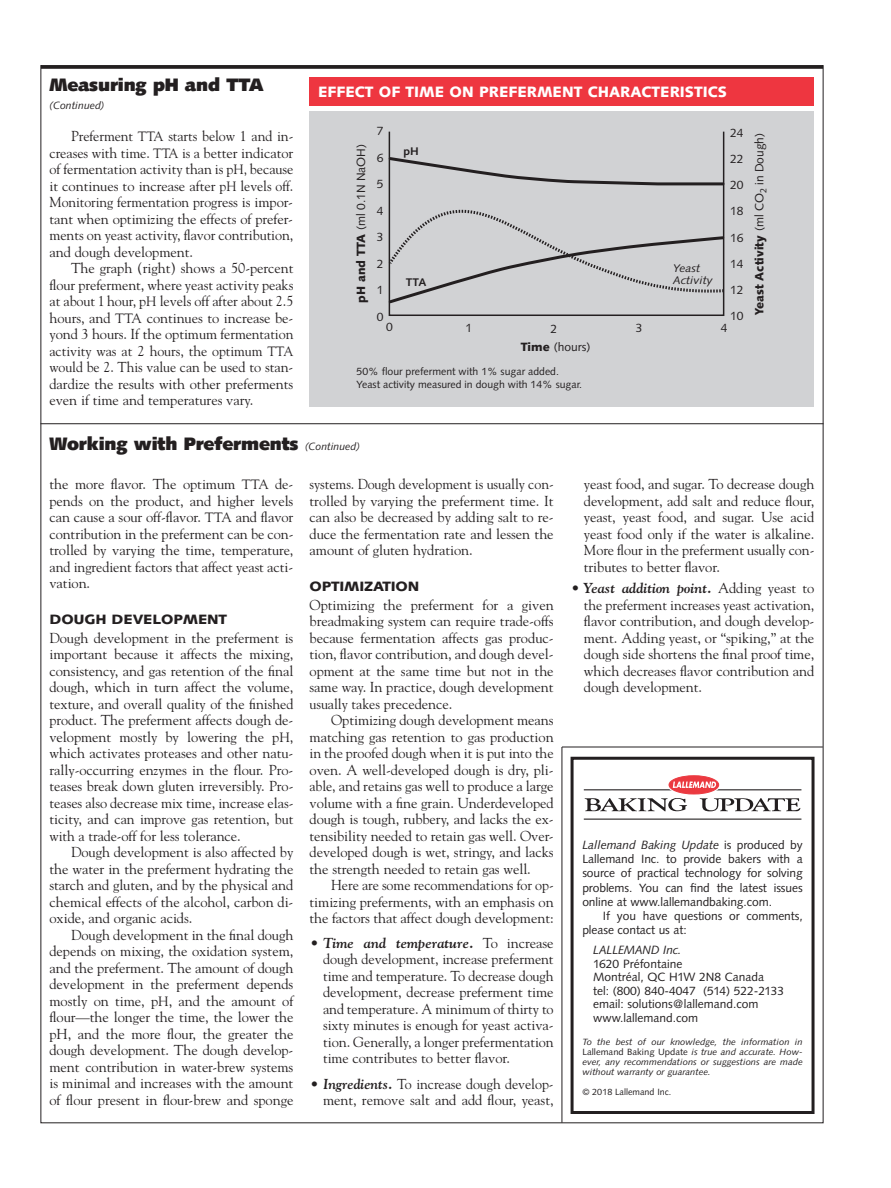
<style>
.page{position:relative;width:891px;height:1188px;background:#fff}
.page>*{position:absolute;margin:0;border:0;box-sizing:border-box;transform-origin:0 0}
.t1{font:900 18px "Syntax";letter-spacing:-.005em;color:#231f20}
.t2{font:900 15px "Syntax";color:#fff}
.t3{font:14.4px/16.5px "Goudy";letter-spacing:-.005em;color:#231f20;text-align:justify}
.t4{font:900 13.5px "Syntax";letter-spacing:-.015em;color:#231f20;scale:1.1 1}
.t5{font:12px/14.2px "Syntax";color:#231f20}
.t6{font:900 12px "Syntax";color:#231f20}
.t7{font:italic 12px "Syntax";letter-spacing:-.02em;color:#231f20}
.t8{font:italic 11.1px/12px "Syntax";color:#231f20;scale:1.09 1}
.t9{font:700 11.1px "Syntax";color:#231f20;scale:1.09 1}
.t10{font:10.5px/13.5px "Syntax";color:#231f20}
.t11{font:italic 10.5px "Syntax";color:#231f20}
.t12{font:italic 9px/10.1px "Syntax";color:#231f20;text-align:justify;scale:1.05 1}
.t13{font:9px "Syntax";color:#231f20}
.s1{font-size:13.5px}
.s2{font-weight:900}
.s3{font-weight:400}
.s4{font-weight:400;font-style:italic;font-size:10.5px}
.s5{font-weight:700;font-style:italic}
.s6{font-style:italic}
.s7{font-style:normal}
</style>
<div class="page">
<hr style="left:41px;top:66px;width:782px;height:3px;background:#231f20">
<hr style="left:40px;top:423px;width:784px;height:1px;background:#231f20">
<div style="left:310px;top:77px;width:504px;height:29px;background:#ee3640"></div>
<div style="left:310px;top:111px;width:504px;height:296px;background:#d1d2d4"></div>
<div style="left:389px;top:131px;width:335px;height:185px;border:1px solid #231f20"></div>
<svg style="left:388px;top:156px;width:337px;height:5px"></svg>
<svg style="left:388px;top:294px;width:337px;height:11px"></svg>
<svg style="left:388px;top:161px;width:337px;height:133px"></svg>
<hr style="left:562px;top:747px;width:1px;height:376px;background:#231f20">
<hr style="left:562px;top:747px;width:261px;height:1px;background:#231f20">
<div style="left:571px;top:757px;width:244px;height:357px;border:3px solid #231f20"></div>
<hr style="left:584px;top:819px;width:217px;height:1px;background:#231f20">
<hr style="left:584px;top:789px;width:217px;height:1px;background:#231f20">
<svg style="left:585px;top:798px;width:102px;height:13px"></svg>
<svg style="left:700px;top:798px;width:100px;height:13px"></svg>
<svg style="left:667px;top:774px;width:54px;height:22px"></svg>
<div style="left:669px;top:776px;width:50px;height:18px;background:#eb3940;border-radius:50%"></div>
<div style="left:669px;top:776px;width:50px;height:18px;border:1px solid #eb3940;border-radius:50%"></div>
<svg style="left:673px;top:782px;width:43px;height:6px"></svg>
<p class="t1" style="left:50px;top:77px;width:216px">Measuring pH and TTA</p>
<p class="t11" style="left:50px;top:101px;width:56px">(Continued)</p>
<p class="t3" style="left:49px;top:128px;width:245px;text-indent:22px">Preferment <span class="s1">TTA</span> starts below 1 and in&shy;creases with time. <span class="s1">TTA</span> is a better indicator of fermentation activity than is p<span class="s1">H,</span> because it continues to increase after p<span class="s1">H</span> levels off.<br>Monitoring fermentation progress is impor&shy;tant when optimizing the effects of prefer&shy;ments on yeast activity, flavor contribution, and dough development.</p>
<p class="t3" style="left:49px;top:260px;width:245px;text-indent:22px">The graph (right) shows a 50-percent flour preferment, where yeast activity peaks at about 1 hour, p<span class="s1">H</span> levels off after about 2.5 hours, and <span class="s1">TTA</span> continues to increase be&shy;yond 3 hours. If the optimum fermentation activity was at 2 hours, the optimum <span class="s1">TTA </span>would be 2. This value can be used to stan&shy;dardize the results with other preferments even if time and temperatures vary.</p>
<p class="t2" style="left:318px;top:86px;width:410px">EFFECT OF TIME ON PREFERMENT CHARACTERISTICS</p>
<p class="t5" style="left:355px;top:303px;width:160px;rotate:-90deg"><span class="s2">pH and TTA</span> (ml 0.1N NaOH)</p>
<p class="t5" style="left:377px;top:125px;width:8px">7</p>
<p class="t5" style="left:377px;top:152px;width:8px">6</p>
<p class="t5" style="left:377px;top:178px;width:8px">5</p>
<p class="t5" style="left:377px;top:205px;width:8px">4</p>
<p class="t5" style="left:377px;top:231px;width:8px">3</p>
<p class="t5" style="left:377px;top:257px;width:8px">2</p>
<p class="t5" style="left:377px;top:284px;width:8px">1</p>
<p class="t5" style="left:377px;top:310px;width:8px">0</p>
<p class="t5" style="left:386px;top:321px;width:8px">0</p>
<p class="t9" style="left:404px;top:146px;width:16px">pH</p>
<p class="t9" style="left:406px;top:277px;width:20px">TTA</p>
<p class="t5" style="left:730px;top:127px;width:15px">24</p>
<p class="t5" style="left:730px;top:153px;width:15px">22</p>
<p class="t5" style="left:730px;top:179px;width:15px">20</p>
<p class="t5" style="left:730px;top:205px;width:15px">18</p>
<p class="t8" style="left:673px;top:263px;width:38px">Yeast<br>Activity</p>
<p class="t5" style="left:730px;top:231px;width:15px">16</p>
<p class="t5" style="left:730px;top:258px;width:15px">14</p>
<p class="t5" style="left:730px;top:284px;width:15px">12</p>
<p class="t5" style="left:730px;top:310px;width:15px">10</p>
<p class="t5" style="left:465px;top:322px;width:8px">1</p>
<p class="t5" style="left:551px;top:323px;width:8px">2</p>
<p class="t5" style="left:636px;top:322px;width:8px">3</p>
<p class="t5" style="left:721px;top:322px;width:8px">4</p>
<p class="t5" style="left:521px;top:340px;width:71px"><span class="s2">Time</span> (hours)</p>
<p class="t10" style="left:357px;top:365px;width:227px">50% flour preferment with 1% sugar added.<br>Yeast activity measured in dough with 14% sugar.</p>
<p class="t6" style="left:754px;top:315px;width:184px;rotate:-90deg">Yeast Activity <span class="s3">(ml CO</span><sub>2</sub> <span class="s3">in Dough)</span></p>
<p class="t1" style="left:50px;top:437px;width:312px">Working with Preferments <span class="s4">(Continued)</span></p>
<p class="t3" style="left:49px;top:476px;width:245px">the more flavor. The optimum <span class="s1">TTA</span> de&shy;pends on the product, and higher levels can cause a sour off-flavor. <span class="s1">TTA</span> and flavor contribution in the preferment can be con&shy;trolled by varying the time, temperature, and ingredient factors that affect yeast acti&shy;vation.</p>
<p class="t4" style="left:49px;top:614px;width:163px">DOUGH DEVELOPMENT</p>
<p class="t3" style="left:49px;top:630px;width:245px">Dough development in the preferment is important because it affects the mixing, consistency, and gas retention of the final dough, which in turn affect the volume, texture, and overall quality of the finished product. The preferment affects dough de&shy;velopment mostly by lowering the p<span class="s1">H</span>, which activates proteases and other natu&shy;rally-occurring enzymes in the flour. Pro&shy;teases break down gluten irreversibly. Pro&shy;teases also decrease mix time, increase elas&shy;ticity, and can improve gas retention, but with a trade-off for less tolerance.</p>
<p class="t3" style="left:49px;top:844px;width:245px;text-indent:22px">Dough development is also affected by the water in the preferment hydrating the starch and gluten, and by the physical and chemical effects of the alcohol, carbon di&shy;oxide, and organic acids.</p>
<p class="t3" style="left:49px;top:927px;width:245px;text-indent:22px">Dough development in the final dough depends on mixing, the oxidation system, and the preferment. The amount of dough development in the preferment depends mostly on time, p<span class="s1">H</span>, and the amount of flour—the longer the time, the lower the pH, and the more flour, the greater the dough development. The dough develop&shy;ment contribution in water-brew systems is minimal and increases with the amount of flour present in flour-brew and sponge</p>
<p class="t3" style="left:310px;top:476px;width:246px">systems. Dough development is usually con&shy;trolled by varying the preferment time. It can also be decreased by adding salt to re&shy;duce the fermentation rate and lessen the amount of gluten hydration.</p>
<p class="t4" style="left:310px;top:581px;width:101px">OPTIMIZATION</p>
<p class="t3" style="left:310px;top:597px;width:246px">Optimizing the preferment for a given breadmaking system can require trade-offs because fermentation affects gas produc&shy;tion, flavor contribution, and dough devel&shy;opment at the same time but not in the same way. In practice, dough development usually takes precedence.</p>
<p class="t3" style="left:310px;top:712px;width:246px;text-indent:22px">Optimizing dough development means matching gas retention to gas production in the proofed dough when it is put into the oven. A well-developed dough is dry, pli&shy;able, and retains gas well to produce a large volume with a fine grain. Underdeveloped dough is tough, rubbery, and lacks the ex&shy;tensibility needed to retain gas well. Over&shy;developed dough is wet, stringy, and lacks the strength needed to retain gas well.</p>
<p class="t3" style="left:310px;top:877px;width:246px;text-indent:22px">Here are some recommendations for op&shy;timizing preferments, with an emphasis on the factors that affect dough development:</p>
<p class="t3" style="left:323px;top:935px;width:232px;text-indent:-13px">• <span class="s5">Time and temperature.</span> To increase dough development, increase preferment time and temperature. To decrease dough development, decrease preferment time and temperature. A minimum of thirty to sixty minutes is enough for yeast activa&shy;tion. Generally, a longer prefermentation time contributes to better flavor.</p>
<p class="t3" style="left:310px;top:1075px;width:245px;text-align:right">• <span class="s5">Ingredients.</span> To increase dough develop&shy;ment, remove salt and add flour, yeast,</p>
<p class="t3" style="left:584px;top:476px;width:232px">yeast food, and sugar. To decrease dough development, add salt and reduce flour, yeast, yeast food, and sugar. Use acid yeast food only if the water is alkaline.<br>More flour in the preferment usually con&shy;tributes to better flavor.</p>
<p class="t3" style="left:584px;top:580px;width:232px;text-indent:-13px">• <span class="s5">Yeast addition point.</span> Adding yeast to the preferment increases yeast activation, flavor contribution, and dough develop&shy;ment. Adding yeast, or “spiking,” at the dough side shortens the final proof time, which decreases flavor contribution and dough development.</p>
<p class="t5" style="left:582px;top:839px;width:222px;text-align:justify"><span class="s6">Lallemand Baking Update</span> is produced by Lallemand Inc. to provide bakers with a source of practical technology for solving problems. You can find the latest issues online at www.lallemandbaking.com.</p>
<p class="t5" style="left:582px;top:910px;width:222px;text-indent:21px">If you have questions or comments, please contact us at:</p>
<p class="t7" style="left:593px;top:945px;width:90px">LALLEMAND Inc.</p>
<p class="t5" style="left:593px;top:958px;width:192px;line-height:13.5px">1620 Préfontaine<br>Montréal, QC H1W 2N8 Canada<br>tel: (800) 840-4047 (514) 522-2133 email: solutions@lallemand.com www.lallemand.com</p>
<p class="t12" style="left:582px;top:1038px;width:211px">To the best of our knowledge, the information in <span class="s7">Lallemand Baking Update</span> is true and accurate. How&shy;ever, any recommendations or suggestions are made without warranty or guarantee.</p>
<p class="t13" style="left:582px;top:1089px;width:90px">© 2018 Lallemand Inc.</p>
</div>
